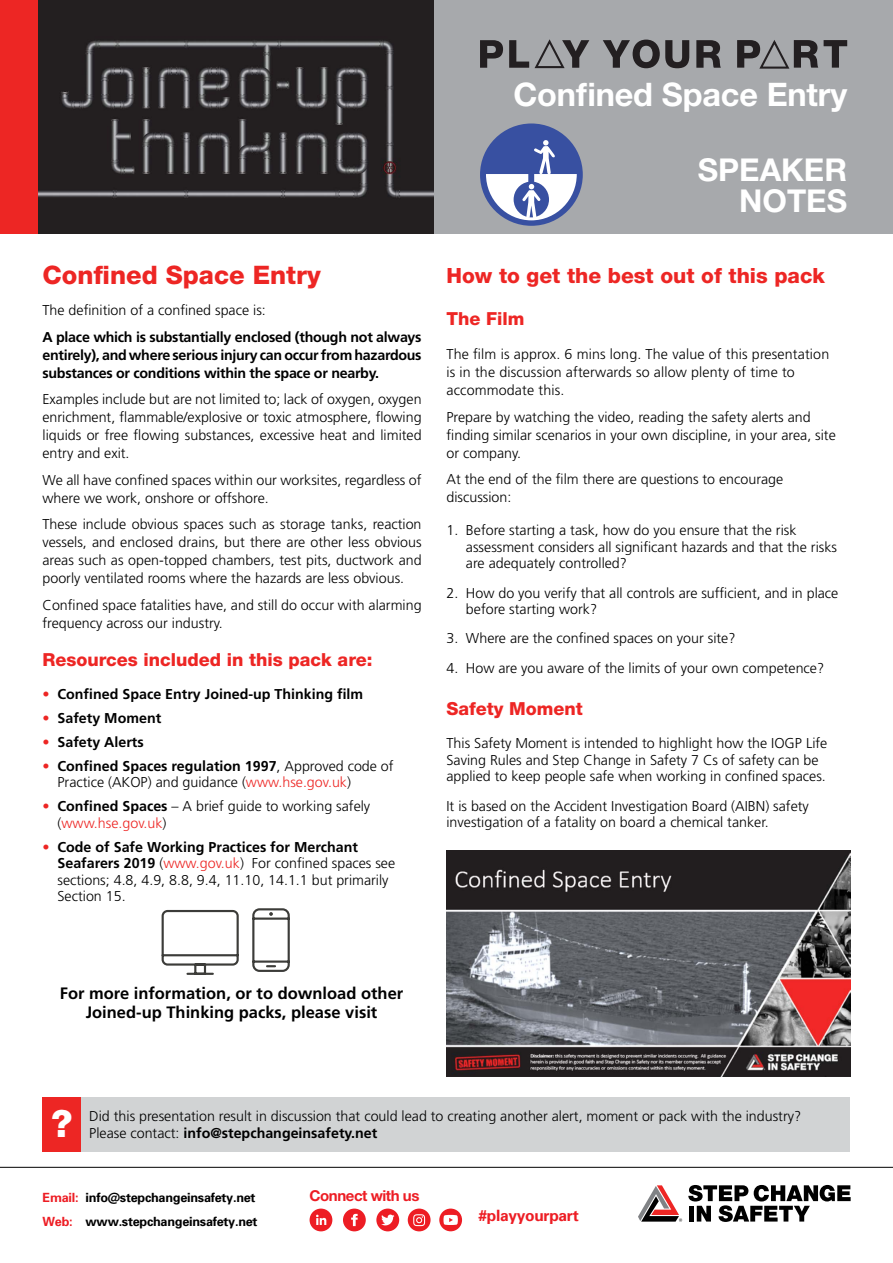
<style>
.page{position:relative;width:893px;height:1263px;background:#fff}
.page>*{position:absolute;margin:0;border:0;box-sizing:border-box;transform-origin:0 0}
.t1{font:800 37.5px "Helvetica Neue";color:#fff}
.t2{font:700 32.4px "Helvetica Neue";letter-spacing:-.005em;color:#fff}
.t3{font:700 31.5px/30.9px "Helvetica Neue";color:#fff;text-align:right}
.t4{font:800 25.5px "Helvetica Neue";color:#ed2624}
.t5{font:800 21px "Helvetica Neue";color:#ed2624}
.t6{font:800 18px "Helvetica Neue";color:#ed2624}
.t7{font:700 16.5px/19.5px "Frutiger";color:#000;text-align:center}
.t8{font:700 15.6px "Univers";letter-spacing:-.02em;color:#ed1d24}
.t9{font:700 15px "Helvetica Neue";letter-spacing:-.03em;color:#ed1d24}
.t10{font:300 14.25px/18px "Frutiger";color:#000}
.t11{font:700 14.25px/18px "Frutiger";color:#000;text-align:justify}
.t12{font:700 12.75px/24.2px "Univers";letter-spacing:-.02em;color:#000}
.s1{font-weight:300;color:#ed2624}
.s2{color:#ed2624}
.s3{font-weight:700}
.s4{font-weight:300}
.s5{color:#ed1d24}
</style>
<div class="page">
<svg style="left:688px;top:1185px;width:163px;height:37px"></svg>
<svg style="left:638px;top:1185px;width:44px;height:37px"></svg>
<hr style="left:0;top:1167px;width:893px;height:1px;background:#000">
<div style="left:415px;top:0;width:478px;height:234px;background:#a7a9ac"></div>
<svg style="left:603px;top:40px;width:86px;height:28px"></svg>
<svg style="left:696px;top:40px;width:25px;height:28px"></svg>
<svg style="left:480px;top:40px;width:23px;height:28px"></svg>
<svg style="left:509px;top:39px;width:80px;height:30px"></svg>
<svg style="left:824px;top:40px;width:23px;height:28px"></svg>
<svg style="left:737px;top:40px;width:81px;height:29px"></svg>
<div style="left:0;top:0;width:39px;height:234px;background:#ed2624"></div>
<img style="left:39px;top:0;width:394px;height:234px">
<div style="left:480px;top:123px;width:103px;height:103px;background:#3850a1;border-radius:50%"></div>
<svg style="left:486px;top:140px;width:91px;height:80px"></svg>
<div style="left:343px;top:1208px;width:23px;height:23px;background:#ed1d24;border-radius:50%"></div>
<svg style="left:351px;top:1214px;width:7px;height:12px"></svg>
<div style="left:376px;top:1208px;width:23px;height:23px;background:#ed1d24;border-radius:50%"></div>
<svg style="left:381px;top:1214px;width:13px;height:11px"></svg>
<div style="left:408px;top:1208px;width:23px;height:23px;background:#ed1d24;border-radius:50%"></div>
<svg style="left:413px;top:1214px;width:12px;height:12px"></svg>
<div style="left:310px;top:1208px;width:22px;height:23px;background:#ed1d24;border-radius:50%"></div>
<svg style="left:316px;top:1214px;width:11px;height:11px"></svg>
<div style="left:439px;top:1208px;width:23px;height:23px;background:#ed1d24;border-radius:50%"></div>
<svg style="left:443px;top:1215px;width:15px;height:10px"></svg>
<img style="left:446px;top:850px;width:405px;height:227px">
<div style="left:43px;top:1097px;width:807px;height:55px;background:#d1d3d4"></div>
<div style="left:43px;top:1097px;width:38px;height:55px;background:#ed2624"></div>
<svg style="left:161px;top:909px;width:78px;height:66px"></svg>
<svg style="left:252px;top:908px;width:38px;height:64px"></svg>
<h2 class="t2" style="left:513px;top:74px;width:335px">Confined Space Entry</h2>
<h3 class="t4" style="left:43px;top:260px;width:280px">Confined Space Entry</h3>
<p class="t10" style="left:43px;top:301px;width:225px">The definition of a confined space is:</p>
<p class="t11" style="left:43px;top:328px;width:381px">A place which is substantially enclosed (though not always entirely), and where serious injury can occur from hazardous substances or conditions within the space or nearby.</p>
<p class="t10" style="left:43px;top:390px;width:381px;text-align:justify">Examples include but are not limited to; lack of oxygen, oxygen enrichment, flammable/explosive or toxic atmosphere, flowing liquids or free flowing substances, excessive heat and limited entry and exit.</p>
<p class="t10" style="left:43px;top:471px;width:381px">We all have confined spaces within our worksites, regardless of where we work, onshore or offshore.</p>
<p class="t10" style="left:43px;top:515px;width:381px;text-align:justify">These include obvious spaces such as storage tanks, reaction vessels, and enclosed drains, but there are other less obvious areas such as open-topped chambers, test pits, ductwork and poorly ventilated rooms where the hazards are less obvious.</p>
<p class="t10" style="left:43px;top:596px;width:381px">Confined space fatalities have, and still do occur with alarming frequency across our industry.</p>
<p class="t6" style="left:43px;top:648px;width:331px">Resources included in this pack are:</p>
<p class="t11" style="left:43px;top:685px;width:322px"><span class="s1">•</span> Confined Space Entry Joined-up Thinking film</p>
<p class="t11" style="left:43px;top:709px;width:120px"><span class="s1">•</span> Safety Moment</p>
<p class="t11" style="left:43px;top:733px;width:103px"><span class="s1">•</span> Safety Alerts</p>
<p class="t10" style="left:58px;top:758px;width:338px;line-height:16.5px;text-indent:-15px"><span class="s2">•</span> <span class="s3">Confined Spaces regulation 1997</span>, Approved code of<br>Practice (AKOP) and guidance (<span class="s2">www.hse.gov.uk</span>)</p>
<p class="t10" style="left:58px;top:798px;width:314px;line-height:16.5px;text-indent:-15px"><span class="s2">•</span> <span class="s3">Confined Spaces</span> – A brief guide to working safely (<span class="s2">www.hse.gov.uk</span>)</p>
<p class="t10" style="left:58px;top:839px;width:339px;line-height:16.5px;text-indent:-15px"><span class="s2">•</span> <span class="s3">Code of Safe Working Practices for Merchant Seafarers 2019</span> (<span class="s2">www.gov.uk</span>) For confined spaces see sections; 4.8, 4.9, 8.8, 9.4, 11.10, 14.1.1 but primarily Section 15.</p>
<h3 class="t3" style="left:698px;top:153px;width:151px">SPEAKER<br>NOTES</h3>
<h3 class="t5" style="left:446px;top:263px;width:380px">How to get the best out of this pack</h3>
<p class="t6" style="left:446px;top:308px;width:79px">The Film</p>
<p class="t10" style="left:446px;top:346px;width:384px">The film is approx. 6 mins long. The value of this presentation is in the discussion afterwards so allow plenty of time to accommodate this.</p>
<p class="t10" style="left:446px;top:408px;width:391px">Prepare by watching the video, reading the safety alerts and finding similar scenarios in your own discipline, in your area, site or company.</p>
<p class="t10" style="left:446px;top:471px;width:338px">At the end of the film there are questions to encourage discussion:</p>
<p class="t10" style="left:466px;top:522px;width:373px;line-height:16.5px;text-indent:-19px">1. Before starting a task, how do you ensure that the risk assessment considers all significant hazards and that the risks are adequately controlled?</p>
<p class="t10" style="left:466px;top:585px;width:374px;line-height:16.5px;text-indent:-19px">2. How do you verify that all controls are sufficient, and in place before starting work?</p>
<p class="t10" style="left:446px;top:630px;width:290px">3. Where are the confined spaces on your site?</p>
<p class="t10" style="left:446px;top:659px;width:379px">4. How are you aware of the limits of your own competence?</p>
<p class="t6" style="left:446px;top:698px;width:138px">Safety Moment</p>
<p class="t10" style="left:446px;top:735px;width:382px;line-height:16.5px">This Safety Moment is intended to highlight how the IOGP Life<br>Saving Rules and Step Change in Safety 7 Cs of safety can be applied to keep people safe when working in confined spaces.</p>
<p class="t10" style="left:446px;top:798px;width:364px;line-height:16.5px">It is based on the Accident Investigation Board (AIBN) safety investigation of a fatality on board a chemical tanker.</p>
<p class="t7" style="left:60px;top:983px;width:345px">For more information, or to download other<br>Joined-up Thinking packs, please visit</p>
<h1 class="t1" style="left:51px;top:1101px;width:23px">?</h1>
<p class="t10" style="left:89px;top:1107px;width:713px">Did this presentation result in discussion that could lead to creating another alert, moment or pack with the industry?</p>
<p class="t11" style="left:89px;top:1124px;width:289px"><span class="s4">Please contact:</span> info@stepchangeinsafety.net</p>
<p class="t12" style="left:43px;top:1185px;width:217px"><span class="s5">Email:</span> info@stepchangeinsafety.net<br><span class="s5">Web:</span> www.stepchangeinsafety.net</p>
<p class="t9" style="left:310px;top:1186px;width:111px">Connect with us</p>
<p class="t8" style="left:479px;top:1206px;width:102px">#playyourpart</p>
</div>
